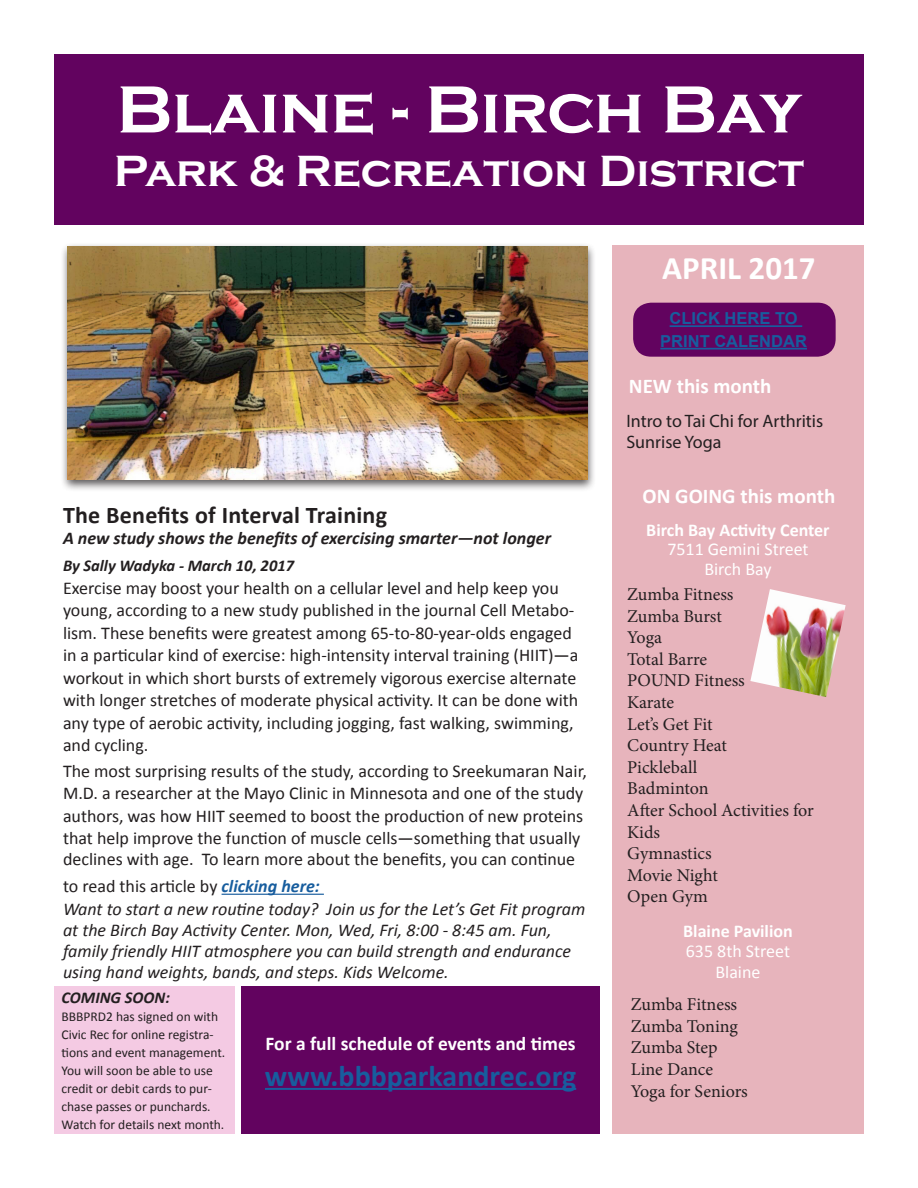
<style>
.page{position:relative;width:918px;height:1188px;background:#fff}
.page>*{position:absolute;margin:0;border:0;box-sizing:border-box;transform-origin:0 0}
.t1{font:700 69px "Copperplate Gothic";color:#fff}
.t2{font:700 45px "Copperplate Gothic";color:#fff}
.t3{font:700 33px "Calibri";color:#fff}
.t4{font:700 30px "Calibri";color:#175d9e}
.t5{font:700 24px "Calibri";letter-spacing:.01em;color:#231f20}
.t6{font:700 21px "Calibri";color:#fff}
.t7{font:700 19.5px "Calibri";color:#fff}
.t8{font:18px/22.5px "Calibri";color:#231f20}
.t9{font:italic 18px/21px "Calibri";color:#231f20}
.t10{font:18px/21.6px "Minion Pro";color:#231f20}
.t11{font:italic 700 18px "Calibri";color:#231f20}
.t12{font:18px "Calibri";color:#fff}
.t13{font:700 18px "Calibri";color:#fff}
.t14{font:18px "Myriad Pro";color:#231f20}
.t15{font:italic 700 16.5px "Calibri";color:#231f20}
.t16{font:700 16.5px/22.5px "Arial";color:#175d9e;text-align:center}
.t17{font:13.5px/18px "Calibri";color:#231f20}
.s1{font-weight:700;font-style:italic;color:#175d9e}
</style>
<div class="page">
<div style="left:54px;top:54px;width:810px;height:171px;background:#62035f"></div>
<div style="left:60px;top:242px;width:536px;height:250px;background:#231f20;opacity:.75"></div>
<img style="left:68px;top:246px;width:520px;height:233px">
<div style="left:612px;top:246px;width:252px;height:888px;background:#e7b4bc"></div>
<div style="left:241px;top:986px;width:359px;height:148px;background:#62035f"></div>
<hr style="left:265px;top:1088px;width:311px;height:2px;background:#175d9e">
<hr style="left:222px;top:894px;width:102px;height:1px;background:#175d9e">
<div style="left:54px;top:986px;width:181px;height:148px;background:#f4cae3"></div>
<div style="left:633px;top:303px;width:203px;height:54px;background:#62035f;border-radius:18px"></div>
<hr style="left:670px;top:325px;width:132px;height:2px;background:#175d9e">
<hr style="left:660px;top:348px;width:147px;height:2px;background:#175d9e">
<img style="left:750px;top:589px;width:96px;height:108px">
<p class="t1" style="left:116px;top:71px;width:687px">Blaine - Birch Bay</p>
<p class="t2" style="left:114px;top:147px;width:692px">Park &amp; Recreation District</p>
<p class="t3" style="left:662px;top:247px;width:155px">APRIL 2017</p>
<p class="t16" style="left:660px;top:308px;width:148px">CLICK HERE TO<br>PRINT CALENDAR</p>
<p class="t6" style="left:629px;top:372px;width:144px">NEW this month</p>
<p class="t14" style="left:626px;top:410px;width:198px">Intro to Tai Chi for Arthritis</p>
<p class="t14" style="left:626px;top:431px;width:97px">Sunrise Yoga</p>
<p class="t5" style="left:63px;top:500px;width:326px">The Benefits of Interval Training</p>
<p class="t11" style="left:63px;top:527px;width:490px">A new study shows the benefits of exercising smarter—not longer</p>
<p class="t15" style="left:63px;top:555px;width:233px">By Sally Wadyka - March 10, 2017</p>
<p class="t8" style="left:63px;top:577px;width:517px">Exercise may boost your health on a cellular level and help keep you young, according to a new study published in the journal Cell Metabo&shy;lism. These benefits were greatest among 65-to-80-year-olds engaged in a particular kind of exercise: high-intensity interval training (HIIT)—a workout in which short bursts of extremely vigorous exercise alternate with longer stretches of moderate physical activity. It can be done with any type of aerobic activity, including jogging, fast walking, swimming, and cycling.</p>
<p class="t8" style="left:63px;top:760px;width:525px">The most surprising results of the study, according to Sreekumaran Nair, M.D. a researcher at the Mayo Clinic in Minnesota and one of the study authors, was how HIIT seemed to boost the production of new proteins that help improve the function of muscle cells—something that usually declines with age. To learn more about the benefits, you can continue</p>
<p class="t8" style="left:63px;top:875px;width:258px">to read this article by <span class="s1">clicking here:</span></p>
<p class="t9" style="left:63px;top:898px;width:524px">Want to start a new routine today? Join us for the Let’s Get Fit program at the Birch Bay Activity Center. Mon, Wed, Fri, 8:00 - 8:45 am. Fun, family friendly HIIT atmosphere you can build strength and endurance using hand weights, bands, and steps. Kids Welcome.</p>
<p class="t15" style="left:62px;top:987px;width:110px">COMING SOON:</p>
<p class="t17" style="left:62px;top:1008px;width:165px">BBBPRD2 has signed on with<br>Civic Rec for online registra&shy;tions and event management.<br>You will soon be able to use credit or debit cards to pur&shy;chase passes or punchards.<br>Watch for details next month.</p>
<p class="t7" style="left:266px;top:1031px;width:312px">For a full schedule of events and times</p>
<p class="t4" style="left:265px;top:1056px;width:313px">www.bbbparkandrec.org</p>
<p class="t6" style="left:643px;top:482px;width:194px">ON GOING this month</p>
<p class="t13" style="left:646px;top:518px;width:185px">Birch Bay Activity Center</p>
<p class="t12" style="left:667px;top:538px;width:143px">7511 Gemini Street</p>
<p class="t12" style="left:704px;top:557px;width:69px">Birch Bay</p>
<p class="t10" style="left:627px;top:584px;width:108px">Zumba Fitness</p>
<p class="t10" style="left:627px;top:605px;width:96px">Zumba Burst</p>
<p class="t10" style="left:627px;top:627px;width:36px">Yoga</p>
<p class="t10" style="left:627px;top:648px;width:81px">Total Barre</p>
<p class="t10" style="left:627px;top:670px;width:119px">POUND Fitness</p>
<p class="t10" style="left:627px;top:692px;width:48px">Karate</p>
<p class="t10" style="left:627px;top:713px;width:87px">Let’s Get Fit</p>
<p class="t10" style="left:627px;top:735px;width:101px">Country Heat</p>
<p class="t10" style="left:627px;top:756px;width:71px">Pickleball</p>
<p class="t10" style="left:627px;top:778px;width:83px">Badminton</p>
<p class="t10" style="left:627px;top:800px;width:188px">After School Activities for<br>Kids</p>
<p class="t10" style="left:627px;top:843px;width:86px">Gymnastics</p>
<p class="t10" style="left:627px;top:864px;width:92px">Movie Night</p>
<p class="t10" style="left:627px;top:886px;width:82px">Open Gym</p>
<p class="t13" style="left:683px;top:920px;width:111px">Blaine Pavilion</p>
<p class="t12" style="left:686px;top:939px;width:106px">635 8th Street</p>
<p class="t12" style="left:715px;top:961px;width:47px">Blaine</p>
<p class="t10" style="left:631px;top:994px;width:108px">Zumba Fitness</p>
<p class="t10" style="left:631px;top:1015px;width:109px">Zumba Toning</p>
<p class="t10" style="left:631px;top:1037px;width:88px">Zumba Step</p>
<p class="t10" style="left:631px;top:1059px;width:84px">Line Dance</p>
<p class="t10" style="left:631px;top:1080px;width:118px">Yoga for Seniors</p>
</div>
